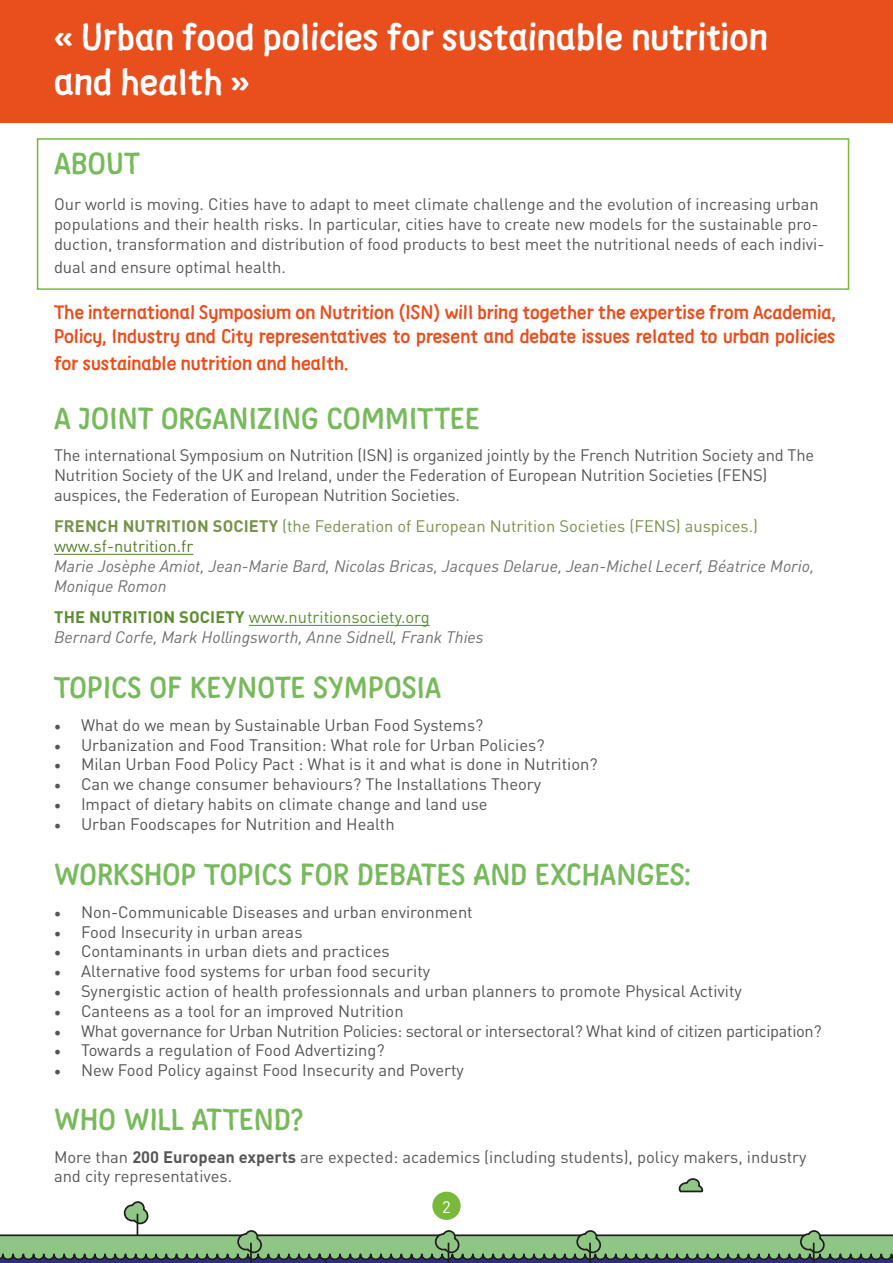
<style>
.page{position:relative;width:893px;height:1263px;background:#fff}
.page>*{position:absolute;margin:0;border:0;box-sizing:border-box;transform-origin:0 0}
.t1{font:700 37.5px/45px "Supernett";color:#fff}
.t2{font:700 30px "Supernett";letter-spacing:.01em;color:#77ba5b}
.t3{font:700 19.5px/23.4px "Supernett";color:#e94e1d}
.t4{font:16.5px "DINOT";color:#555454}
.t5{font:16.5px/19.8px "DINOT";color:#575756}
.t6{font:italic 16.5px/19.8px "DINOT";color:#706f6f}
.t7{font:16.5px/19.8px "DINOT";color:#77924a}
.t8{font:16.5px "DINOT";letter-spacing:-.02em;color:#555454}
.t9{font:16.5px "DINOT";color:#fff}
.s1{font-weight:700}
.s2{color:#527e2a}
.s3{font-weight:700;font-style:normal;color:#5c8d30}
.s4{font-style:normal;color:#5c8d30}
.s5{font-family:"Minion Pro";font-size:18px}
</style>
<div class="page">
<div style="left:0;top:0;width:893px;height:122px;background:#e94e1d"></div>
<hr style="left:54px;top:554px;width:139px;height:1px;background:#527e2a">
<hr style="left:249px;top:625px;width:181px;height:1px;background:#5c8d30">
<div style="left:37px;top:138px;width:812px;height:152px;border:2px solid #79b939"></div>
<svg style="left:0;top:1201px;width:893px;height:62px"></svg>
<svg style="left:678px;top:1178px;width:26px;height:15px"></svg>
<div style="left:432px;top:1192px;width:29px;height:28px;background:#79b939;border-radius:50%"></div>
<h1 class="t1" style="left:54px;top:14px;width:716px">« Urban food policies for sustainable nutrition and health »</h1>
<h2 class="t2" style="left:54px;top:145px;width:87px">ABOUT</h2>
<p class="t5" style="left:54px;top:194px;width:772px">Our world is moving. Cities have to adapt to meet climate challenge and the evolution of increasing urban populations and their health risks. In particular, cities have to create new models for the sustainable pro&shy;duction, transformation and distribution of food products to best meet the nutritional needs of each indivi-</p>
<p class="t5" style="left:54px;top:257px;width:234px">dual and ensure optimal health.</p>
<p class="t3" style="left:54px;top:301px;width:783px">The international Symposium on Nutrition (ISN) will bring together the expertise from Academia,<br>Policy, Industry and City representatives to present and debate issues related to urban policies</p>
<p class="t3" style="left:54px;top:351px;width:296px">for sustainable nutrition and health.</p>
<h2 class="t2" style="left:54px;top:400px;width:427px">A JOINT ORGANIZING COMMITTEE</h2>
<p class="t5" style="left:54px;top:445px;width:762px">The international Symposium on Nutrition (ISN) is organized jointly by the French Nutrition Society and The<br>Nutrition Society of the UK and Ireland, under the Federation of European Nutrition Societies (FENS) auspices, the Federation of European Nutrition Societies.</p>
<p class="t7" style="left:54px;top:516px;width:706px"><span class="s1">FRENCH NUTRITION SOCIETY</span> (the Federation of European Nutrition Societies (FENS) auspices.) <span class="s2">www.sf-nutrition.fr</span></p>
<p class="t6" style="left:54px;top:556px;width:762px">Marie Josèphe Amiot, Jean-Marie Bard, Nicolas Bricas, Jacques Delarue, Jean-Michel Lecerf, Béatrice Morio,<br>Monique Romon</p>
<p class="t6" style="left:54px;top:607px;width:431px"><span class="s3">THE NUTRITION SOCIETY</span> <span class="s4">www.nutritionsociety.org<br></span>Bernard Corfe, Mark Hollingsworth, Anne Sidnell, Frank Thies</p>
<h2 class="t2" style="left:54px;top:669px;width:389px">TOPICS OF KEYNOTE SYMPOSIA</h2>
<p class="t4" style="left:54px;top:714px;width:431px"><span class="s5">•</span> What do we mean by Sustainable Urban Food Systems?</p>
<p class="t4" style="left:54px;top:734px;width:492px"><span class="s5">•</span> Urbanization and Food Transition: What role for Urban Policies?</p>
<p class="t4" style="left:54px;top:754px;width:545px"><span class="s5">•</span> Milan Urban Food Policy Pact : What is it and what is done in Nutrition?</p>
<p class="t4" style="left:54px;top:774px;width:489px"><span class="s5">•</span> Can we change consumer behaviours? The Installations Theory</p>
<p class="t4" style="left:54px;top:794px;width:435px"><span class="s5">•</span> Impact of dietary habits on climate change and land use</p>
<p class="t4" style="left:54px;top:813px;width:342px"><span class="s5">•</span> Urban Foodscapes for Nutrition and Health</p>
<h2 class="t2" style="left:54px;top:856px;width:638px">WORKSHOP TOPICS FOR DEBATES AND EXCHANGES:</h2>
<p class="t4" style="left:54px;top:901px;width:420px"><span class="s5">•</span> Non-Communicable Diseases and urban environment</p>
<p class="t4" style="left:54px;top:921px;width:250px"><span class="s5">•</span> Food Insecurity in urban areas</p>
<p class="t4" style="left:54px;top:941px;width:337px"><span class="s5">•</span> Contaminants in urban diets and practices</p>
<p class="t4" style="left:54px;top:961px;width:378px"><span class="s5">•</span> Alternative food systems for urban food security</p>
<p class="t4" style="left:54px;top:981px;width:689px"><span class="s5">•</span> Synergistic action of health professionnals and urban planners to promote Physical Activity</p>
<p class="t4" style="left:54px;top:1000px;width:351px"><span class="s5">•</span> Canteens as a tool for an improved Nutrition</p>
<p class="t8" style="left:54px;top:1020px;width:769px"><span class="s5">•</span> What governance for Urban Nutrition Policies: sectoral or intersectoral? What kind of citizen participation?</p>
<p class="t4" style="left:54px;top:1040px;width:332px"><span class="s5">•</span> Towards a regulation of Food Advertizing?</p>
<p class="t4" style="left:54px;top:1060px;width:411px"><span class="s5">•</span> New Food Policy against Food Insecurity and Poverty</p>
<h2 class="t2" style="left:54px;top:1101px;width:251px">WHO WILL ATTEND?</h2>
<p class="t5" style="left:54px;top:1146px;width:754px">More than <span class="s1">200 European experts</span> are expected: academics (including students), policy makers, industry and city representatives.</p>
<p class="t9" style="left:442px;top:1196px;width:10px">2</p>
</div>
